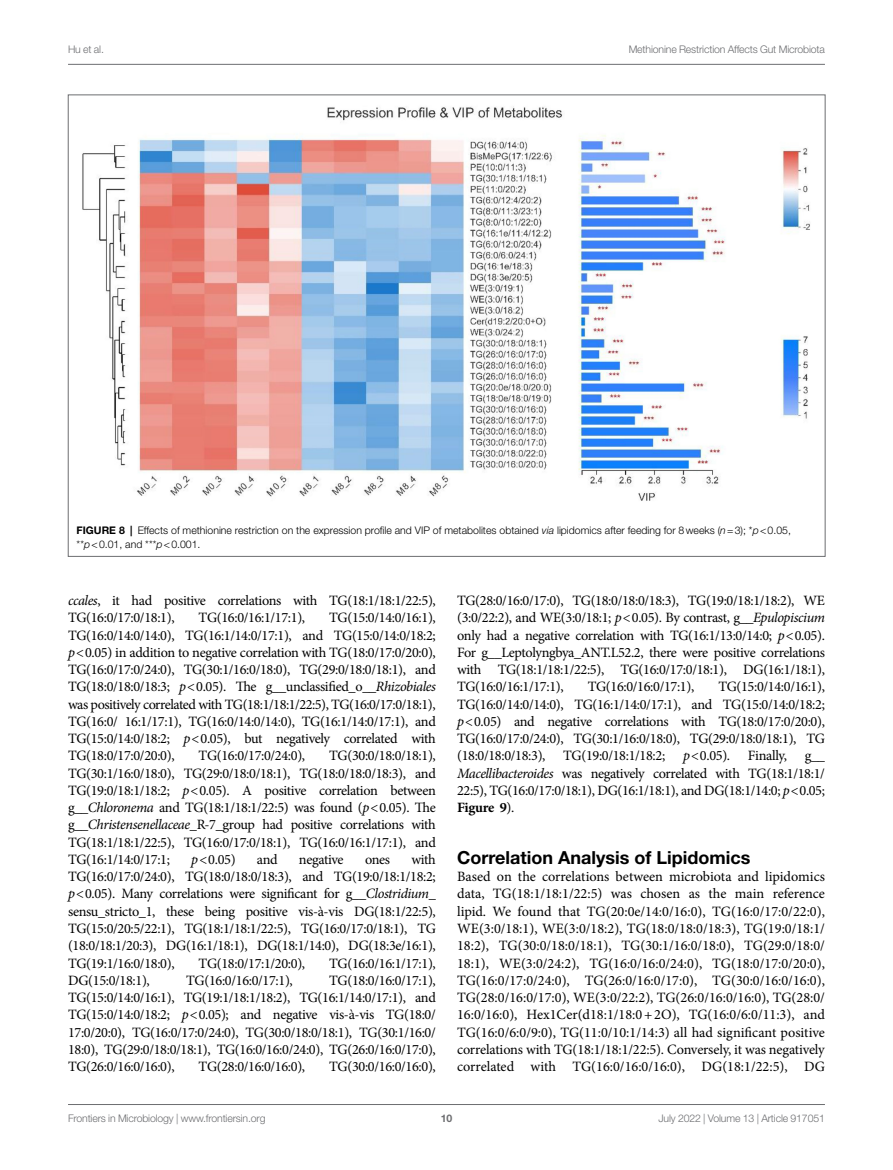
<style>
.page{position:relative;width:893px;height:1170px;background:#fff}
.page>*{position:absolute;margin:0;border:0;box-sizing:border-box;transform-origin:0 0}
.HEAD_2{font:700 18px "Helvetica Neue LT Std";color:#000}
.TEXT_FLUSH{font:14.25px/17.2px "Minion Pro";letter-spacing:-.025em;color:#000;text-align:justify}
.FIG_LEG{font:300 10.5px/14.2px "Helvetica Neue LT Std";color:#000}
.t1{font:300 10.5px "Helvetica Neue LT Std";letter-spacing:-.015em;color:#6d6e71}
.t2{font:700 10.5px "Helvetica Neue LT Std";color:#6d6e71}
.s1{font-weight:700}
.s2{font-style:italic}
</style>
<div class="page">
<hr style="left:68px;top:64px;width:757px;height:1px;background:#6d6e71">
<hr style="left:68px;top:1104px;width:757px;height:1px;background:#6d6e71">
<img style="left:82px;top:106px;width:728px;height:395px">
<p class="t1" style="left:68px;top:42px;width:37px">Hu et al.</p>
<p class="t1" style="left:629px;top:42px;width:198px">Methionine Restriction Affects Gut Microbiota</p>
<p class="FIG_LEG" style="left:77px;top:522px;width:716px"><span class="s1">FIGURE 8 |</span> Effects of methionine restriction on the expression profile and VIP of metabolites obtained <span class="s2">via</span> lipidomics after feeding for 8weeks (<span class="s2">n</span>=3); *<span class="s2">p</span>&lt;0.05, **<span class="s2">p</span>&lt;0.01, and ***<span class="s2">p</span>&lt;0.001.</p>
<p class="TEXT_FLUSH" style="left:68px;top:592px;width:369px"><span class="s2">ccales</span>, it had positive correlations with TG(18:1/18:1/22:5),<br>TG(16:0/17:0/18:1),</p>
<p class="TEXT_FLUSH" style="left:68px;top:609px;width:369px;text-indent:261px">TG(15:0/14:0/16:1), TG(16:0/14:0/14:0), TG(16:1/14:0/17:1), and TG(15:0/14:0/18:2; <span class="s2">p</span>&lt;0.05) in addition to negative correlation with TG(18:0/17:0/20:0), TG(16:0/17:0/24:0), TG(30:1/16:0/18:0), TG(29:0/18:0/18:1), and TG(18:0/18:0/18:3; <span class="s2">p</span>&lt;0.05). The g__unclassified_o__<span class="s2">Rhizobiales </span>was positively correlated with TG(18:1/18:1/22:5), TG(16:0/17:0/18:1), TG(16:0/ 16:1/17:1), TG(16:0/14:0/14:0), TG(16:1/14:0/17:1), and TG(15:0/14:0/18:2; <span class="s2">p</span>&lt;0.05), but negatively correlated with TG(18:0/17:0/20:0),</p>
<p class="TEXT_FLUSH" style="left:199px;top:609px;width:108px">TG(16:0/16:1/17:1),</p>
<p class="TEXT_FLUSH" style="left:68px;top:747px;width:369px;text-indent:261px">TG(30:0/18:0/18:1), TG(30:1/16:0/18:0), TG(29:0/18:0/18:1), TG(18:0/18:0/18:3), and TG(19:0/18:1/18:2; <span class="s2">p</span>&lt;0.05). A positive correlation between g__<span class="s2">Chloronema</span> and TG(18:1/18:1/22:5) was found (<span class="s2">p</span>&lt;0.05). The g__<span class="s2">Christensenellaceae</span>_R-7_group had positive correlations with TG(18:1/18:1/22:5), TG(16:0/17:0/18:1), TG(16:0/16:1/17:1), and TG(16:1/14:0/17:1;</p>
<p class="TEXT_FLUSH" style="left:199px;top:747px;width:108px">TG(16:0/17:0/24:0),</p>
<p class="TEXT_FLUSH" style="left:68px;top:850px;width:369px;text-indent:343px">with TG(16:0/17:0/24:0), TG(18:0/18:0/18:3), and TG(19:0/18:1/18:2; <span class="s2">p</span>&lt;0.05). Many correlations were significant for g__<span class="s2">Clostridium</span>_ sensu_stricto_1, these being positive vis-à-vis DG(18:1/22:5), TG(15:0/20:5/22:1), TG(18:1/18:1/22:5), TG(16:0/17:0/18:1), TG (18:0/18:1/20:3), DG(16:1/18:1), DG(18:1/14:0), DG(18:3e/16:1), TG(19:1/16:0/18:0),</p>
<p class="TEXT_FLUSH" style="left:191px;top:850px;width:46px"><span class="s2">p</span>&lt;0.05)</p>
<p class="TEXT_FLUSH" style="left:257px;top:850px;width:22px">and</p>
<p class="TEXT_FLUSH" style="left:299px;top:850px;width:46px">negative</p>
<p class="TEXT_FLUSH" style="left:365px;top:850px;width:27px">ones</p>
<p class="TEXT_FLUSH" style="left:199px;top:954px;width:108px">TG(18:0/17:1/20:0),</p>
<p class="TEXT_FLUSH" style="left:329px;top:954px;width:108px">TG(16:0/16:1/17:1),</p>
<p class="TEXT_FLUSH" style="left:68px;top:971px;width:369px;text-indent:261px">TG(18:0/16:0/17:1), TG(15:0/14:0/16:1), TG(19:1/18:1/18:2), TG(16:1/14:0/17:1), and TG(15:0/14:0/18:2; <span class="s2">p</span>&lt;0.05); and negative vis-à-vis TG(18:0/ 17:0/20:0), TG(16:0/17:0/24:0), TG(30:0/18:0/18:1), TG(30:1/16:0/ 18:0), TG(29:0/18:0/18:1), TG(16:0/16:0/24:0), TG(26:0/16:0/17:0), TG(26:0/16:0/16:0),</p>
<p class="TEXT_FLUSH" style="left:68px;top:971px;width:83px">DG(15:0/18:1),</p>
<p class="TEXT_FLUSH" style="left:186px;top:971px;width:108px">TG(16:0/16:0/17:1),</p>
<p class="TEXT_FLUSH" style="left:199px;top:1057px;width:108px">TG(28:0/16:0/16:0),</p>
<p class="TEXT_FLUSH" style="left:329px;top:1057px;width:108px">TG(30:0/16:0/16:0),</p>
<p class="TEXT_FLUSH" style="left:457px;top:592px;width:369px">TG(28:0/16:0/17:0), TG(18:0/18:0/18:3), TG(19:0/18:1/18:2), WE (3:0/22:2), and WE(3:0/18:1; <span class="s2">p</span>&lt;0.05). By contrast, g__<span class="s2">Epulopiscium </span>only had a negative correlation with TG(16:1/13:0/14:0; <span class="s2">p</span>&lt;0.05).<br>For g__Leptolyngbya_ANT.L52.2, there were positive correlations with TG(18:1/18:1/22:5), TG(16:0/17:0/18:1), DG(16:1/18:1), TG(16:0/16:1/17:1),</p>
<p class="TEXT_FLUSH" style="left:457px;top:678px;width:369px;text-indent:261px">TG(15:0/14:0/16:1), TG(16:0/14:0/14:0), TG(16:1/14:0/17:1), and TG(15:0/14:0/18:2; <span class="s2">p</span>&lt;0.05) and negative correlations with TG(18:0/17:0/20:0), TG(16:0/17:0/24:0), TG(30:1/16:0/18:0), TG(29:0/18:0/18:1), TG (18:0/18:0/18:3), TG(19:0/18:1/18:2; <span class="s2">p</span>&lt;0.05). Finally, g__ <span class="s2">Macellibacteroides</span> was negatively correlated with TG(18:1/18:1/ 22:5), TG(16:0/17:0/18:1), DG(16:1/18:1), and DG(18:1/14:0; <span class="s2">p</span>&lt;0.05; <span class="s1">Figure 9</span>).</p>
<p class="HEAD_2" style="left:457px;top:846px;width:295px">Correlation Analysis of Lipidomics</p>
<p class="TEXT_FLUSH" style="left:457px;top:868px;width:369px">Based on the correlations between microbiota and lipidomics data, TG(18:1/18:1/22:5) was chosen as the main reference lipid. We found that TG(20:0e/14:0/16:0), TG(16:0/17:0/22:0), WE(3:0/18:1), WE(3:0/18:2), TG(18:0/18:0/18:3), TG(19:0/18:1/ 18:2), TG(30:0/18:0/18:1), TG(30:1/16:0/18:0), TG(29:0/18:0/ 18:1), WE(3:0/24:2), TG(16:0/16:0/24:0), TG(18:0/17:0/20:0), TG(16:0/17:0/24:0), TG(26:0/16:0/17:0), TG(30:0/16:0/16:0), TG(28:0/16:0/17:0), WE(3:0/22:2), TG(26:0/16:0/16:0), TG(28:0/ 16:0/16:0), Hex1Cer(d18:1/18:0+2O), TG(16:0/6:0/11:3), and TG(16:0/6:0/9:0), TG(11:0/10:1/14:3) all had significant positive correlations with TG(18:1/18:1/22:5). Conversely, it was negatively correlated with TG(16:0/16:0/16:0), DG(18:1/22:5), DG</p>
<p class="TEXT_FLUSH" style="left:588px;top:678px;width:108px">TG(16:0/16:0/17:1),</p>
<p class="t1" style="left:68px;top:1111px;width:199px">Frontiers in Microbiology | www.frontiersin.org</p>
<p class="t2" style="left:441px;top:1111px;width:13px">10</p>
<p class="t1" style="left:658px;top:1111px;width:168px">July 2022 | Volume 13 | Article 917051</p>
</div>
